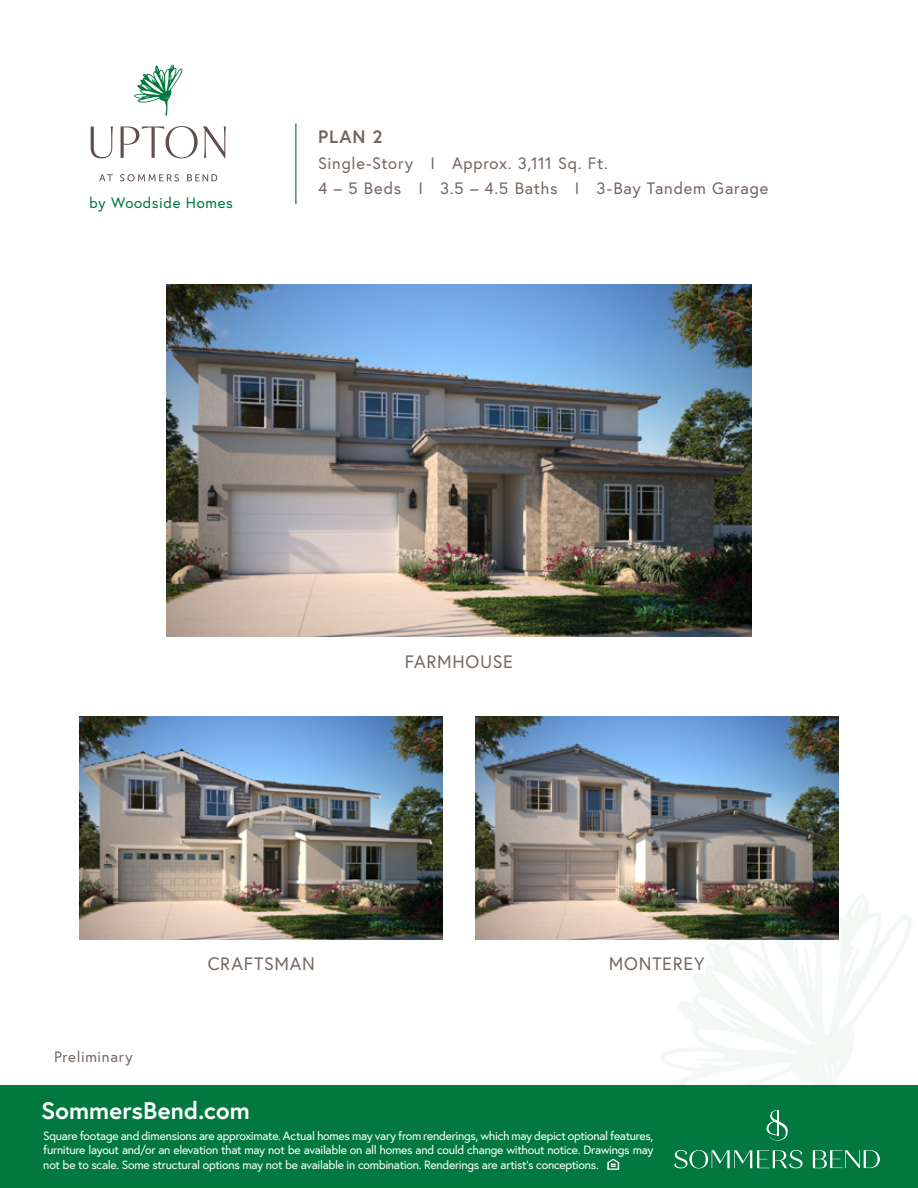
<style>
.page{position:relative;width:918px;height:1188px;background:#fff}
.page>*{position:absolute;margin:0;border:0;box-sizing:border-box;transform-origin:0 0}
.t1{font:700 24px "Europa";letter-spacing:.005em;color:#fff}
.t2{font:18px "Europa";letter-spacing:.045em;color:#746761}
.t3{font:700 18px "Europa";color:#746761}
.t4{font:16.5px/25.5px "Europa";letter-spacing:.045em;color:#746761}
.t5{font:15px "Europa";letter-spacing:.04em;color:#00783f}
.t6{font:15px "Europa";letter-spacing:.045em;color:#746761}
.t7{font:12px/14.4px "Europa";letter-spacing:-.025em;color:#fff;text-align:justify}
</style>
<div class="page">
<svg style="left:660px;top:894px;width:253px;height:192px"></svg>
<div style="left:0;top:1086px;width:918px;height:102px;background:#00783f"></div>
<svg style="left:674px;top:1150px;width:129px;height:19px"></svg>
<svg style="left:813px;top:1150px;width:67px;height:18px"></svg>
<svg style="left:766px;top:1110px;width:22px;height:31px"></svg>
<svg style="left:607px;top:1159px;width:12px;height:11px"></svg>
<hr style="left:295px;top:123px;width:1px;height:81px;background:#00783f">
<svg style="left:91px;top:127px;width:22px;height:31px"></svg>
<svg style="left:121px;top:126px;width:105px;height:32px"></svg>
<svg style="left:134px;top:65px;width:49px;height:51px"></svg>
<svg style="left:99px;top:174px;width:118px;height:7px"></svg>
<img style="left:80px;top:717px;width:363px;height:222px">
<img style="left:475px;top:717px;width:363px;height:222px">
<img style="left:167px;top:284px;width:584px;height:353px">
<p class="t5" style="left:89px;top:193px;width:145px">by Woodside Homes</p>
<h2 class="t3" style="left:318px;top:125px;width:66px">PLAN 2</h2>
<h3 class="t4" style="left:318px;top:150px;width:452px">Single-Story I Approx. 3,111 Sq. Ft.<br>4 – 5 Beds I 3.5 – 4.5 Baths I 3-Bay Tandem Garage</h3>
<h2 class="t2" style="left:405px;top:650px;width:110px">FARMHOUSE</h2>
<h2 class="t2" style="left:208px;top:952px;width:109px">CRAFTSMAN</h2>
<h2 class="t2" style="left:609px;top:952px;width:97px">MONTEREY</h2>
<p class="t6" style="left:54px;top:1047px;width:80px">Preliminary</p>
<h1 class="t1" style="left:41px;top:1095px;width:210px">SommersBend.com</h1>
<p class="t7" style="left:43px;top:1128px;width:612px">Square footage and dimensions are approximate. Actual homes may vary from renderings, which may depict optional features, furniture layout and/or an elevation that may not be available on all homes and could change without notice. Drawings may not be to scale. Some structural options may not be available in combination. Renderings are artist’s conceptions.</p>
</div>
